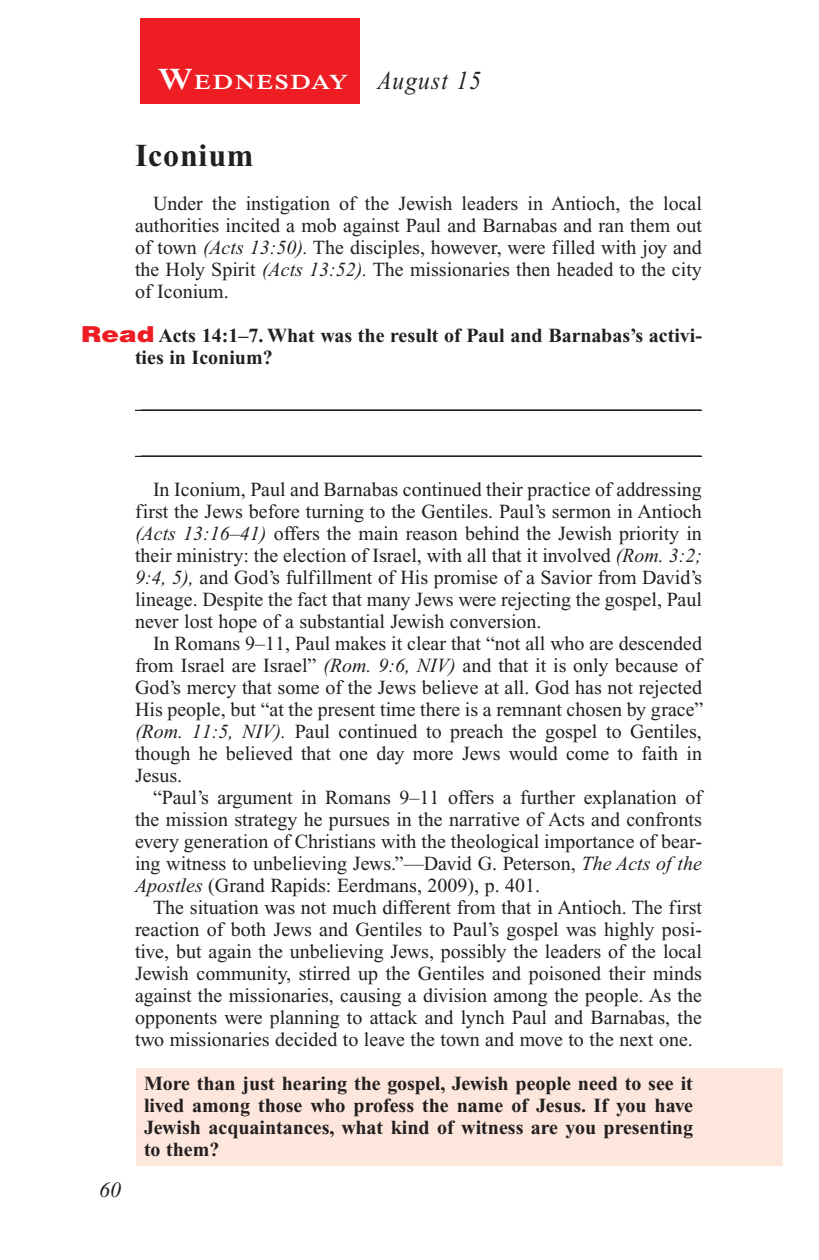
<style>
.page{position:relative;width:819px;height:1260px;background:#fff}
.page>*{position:absolute;margin:0;border:0;box-sizing:border-box;transform-origin:0 0}
.Head{font:700 32px "Times New Roman PS Std";letter-spacing:.025em;color:#231f20}
.Lesson_Dates{font:italic 26px "Times New Roman PS Std";letter-spacing:.05em;color:#231f20;scale:.9 1}
.t1{font:italic 22px "Times New Roman PS Std";color:#231f20}
.Daily_Header{font:600 21px "Times NRMT Std";letter-spacing:.07em;color:#fff;scale:1.1 1}
.Body{font:20px/22px "Times New Roman PS Std";color:#231f20;text-align:justify}
.x-screened_box-text{font:700 20px/22px "Times New Roman PS Std";color:#231f20;text-align:justify}
.Blank_Lines{font:20px "Times New Roman PS Std";color:#231f20}
.Question{font:700 20px/22px "Times New Roman PS Std";color:#231f20}
.s1{font-size:30px}
.s2{font-style:italic}
.s3{font-family:"Helvetica LT Std";font-weight:900;font-size:22px;color:#ee1d23}
</style>
<div class="page">
<div style="left:140px;top:18px;width:220px;height:86px;background:#ee1d23"></div>
<div style="left:137px;top:1069px;width:646px;height:97px;background:#fde7dc"></div>
<hr style="left:135px;top:410px;width:567px;height:1px;background:#231f20">
<hr style="left:135px;top:456px;width:567px;height:1px;background:#231f20">
<p class="Daily_Header" style="left:158px;top:70px;width:175px"><span class="s1">W</span>EDNESDAY</p>
<p class="Lesson_Dates" style="left:378px;top:66px;width:117px">August 15</p>
<p class="Head" style="left:135px;top:138px;width:120px">Iconium</p>
<p class="Body" style="left:135px;top:193px;width:569px;text-indent:18px">Under the instigation of the Jewish leaders in Antioch, the local authorities incited a mob against Paul and Barnabas and ran them out of town <span class="s2">(Acts 13:50).</span> The disciples, however, were filled with joy and the Holy Spirit <span class="s2">(Acts 13:52).</span> The missionaries then headed to the city of Iconium.</p>
<p class="Question" style="left:135px;top:325px;width:568px;text-indent:-54px"><span class="s3">Read</span> Acts 14:1–7. What was the result of Paul and Barnabas’s activi&shy;ties in Iconium?</p>
<p class="Blank_Lines" style="left:141px;top:391px;width:561px">________________________________________________________</p>
<p class="t1" style="left:99px;top:1178px;width:23px">60</p>
<p class="Blank_Lines" style="left:141px;top:437px;width:561px">________________________________________________________</p>
<p class="Body" style="left:135px;top:479px;width:569px;text-indent:18px">In Iconium, Paul and Barnabas continued their practice of addressing first the Jews before turning to the Gentiles. Paul’s sermon in Antioch <span class="s2">(Acts 13:16–41)</span> offers the main reason behind the Jewish priority in their ministry: the election of Israel, with all that it involved <span class="s2">(Rom. 3:2; 9:4, 5),</span> and God’s fulfillment of His promise of a Savior from David’s lineage. Despite the fact that many Jews were rejecting the gospel, Paul never lost hope of a substantial Jewish conversion.</p>
<p class="Body" style="left:135px;top:633px;width:570px;text-indent:18px">In Romans 9–11, Paul makes it clear that “not all who are descended from Israel are Israel” <span class="s2">(Rom. 9:6, NIV)</span> and that it is only because of God’s mercy that some of the Jews believe at all. God has not rejected His people, but “at the present time there is a remnant chosen by grace” <span class="s2">(Rom. 11:5, NIV).</span> Paul continued to preach the gospel to Gentiles, though he believed that one day more Jews would come to faith in Jesus.</p>
<p class="Body" style="left:135px;top:787px;width:569px;text-indent:18px">“Paul’s argument in Romans 9–11 offers a further explanation of the mission strategy he pursues in the narrative of Acts and confronts every generation of Christians with the theological importance of bear&shy;ing witness to unbelieving Jews.”—David G. Peterson, <span class="s2">The Acts of the Apostles</span> (Grand Rapids: Eerdmans, 2009), p. 401.</p>
<p class="Body" style="left:135px;top:897px;width:569px;text-indent:18px">The situation was not much different from that in Antioch. The first reaction of both Jews and Gentiles to Paul’s gospel was highly posi&shy;tive, but again the unbelieving Jews, possibly the leaders of the local Jewish community, stirred up the Gentiles and poisoned their minds against the missionaries, causing a division among the people. As the opponents were planning to attack and lynch Paul and Barnabas, the two missionaries decided to leave the town and move to the next one.</p>
<p class="x-screened_box-text" style="left:144px;top:1073px;width:551px">More than just hearing the gospel, Jewish people need to see it lived among those who profess the name of Jesus. If you have Jewish acquaintances, what kind of witness are you presenting to them?</p>
</div>
